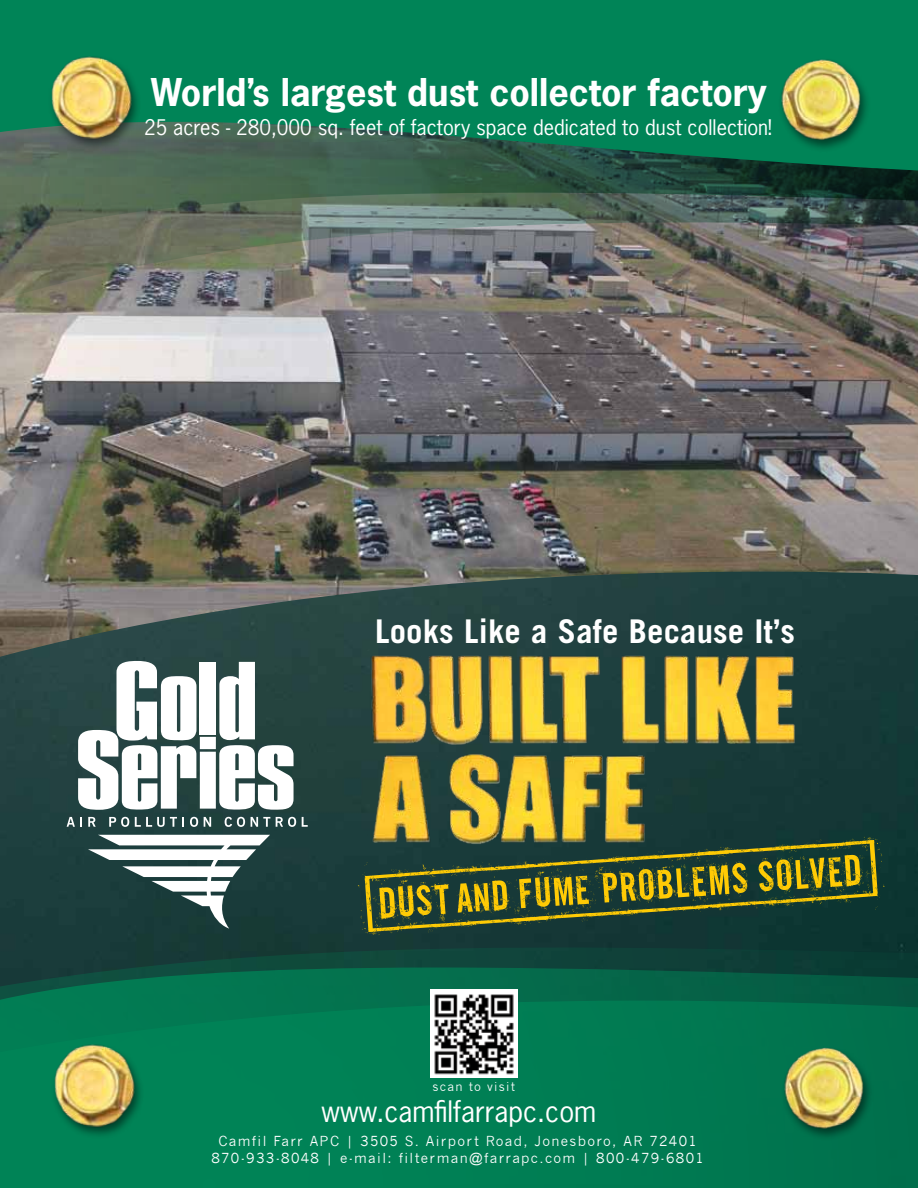
<style>
.page{position:relative;width:918px;height:1188px;background:#fff}
.page>*{position:absolute;margin:0;border:0;box-sizing:border-box;transform-origin:0 0}
.t1{font:700 36px "News Gothic Std";color:#fff}
.t2{font:700 32.7px "Trade Gothic LT Std";letter-spacing:.005em;color:#fff}
.t3{font:27.9px "News Gothic Std";color:#fff}
.t4{font:20.25px "News Gothic Std";color:#fff}
.t5{font:13.5px/16.5px "News Gothic";letter-spacing:.1em;color:#fff;text-align:center}
.t6{font:12px "News Gothic";letter-spacing:.1em;color:#fff}
</style>
<div class="page">
<img style="left:0;top:657px;width:918px;height:144px">
<svg style="left:0;top:801px;width:918px;height:167px;background:#163c38"></svg>
<svg style="left:0;top:968px;width:918px;height:33px;background:#076448"></svg>
<div style="left:0;top:1001px;width:918px;height:187px;background:#007f54"></div>
<img style="left:0;top:357px;width:918px;height:300px">
<svg style="left:0;top:290px;width:918px;height:67px;background:#8d8885"></svg>
<img style="left:0;top:0;width:918px;height:290px">
<img style="left:361px;top:748px;width:318px;height:89px">
<img style="left:364px;top:646px;width:463px;height:110px">
<svg style="left:358px;top:837px;width:527px;height:98px;background:#46572c"></svg>
<img style="left:741px;top:1012px;width:172px;height:172px">
<img style="left:17px;top:1012px;width:151px;height:162px">
<img style="left:738px;top:24px;width:172px;height:172px">
<img style="left:14px;top:24px;width:151px;height:162px">
<div style="left:200px;top:752px;width:16px;height:57px;background:#fff"></div>
<div style="left:200px;top:737px;width:16px;height:12px;background:#fff"></div>
<svg style="left:78px;top:661px;width:118px;height:149px"></svg>
<div style="left:200px;top:662px;width:16px;height:72px;background:#fff"></div>
<svg style="left:219px;top:662px;width:75px;height:148px"></svg>
<svg style="left:88px;top:835px;width:182px;height:94px"></svg>
<svg style="left:67px;top:817px;width:15px;height:10px"></svg>
<svg style="left:88px;top:817px;width:8px;height:10px"></svg>
<svg style="left:109px;top:817px;width:20px;height:10px"></svg>
<svg style="left:135px;top:817px;width:49px;height:10px"></svg>
<svg style="left:190px;top:817px;width:8px;height:10px"></svg>
<svg style="left:204px;top:817px;width:7px;height:10px"></svg>
<svg style="left:225px;top:817px;width:20px;height:10px"></svg>
<svg style="left:251px;top:817px;width:19px;height:10px"></svg>
<svg style="left:276px;top:817px;width:20px;height:10px"></svg>
<svg style="left:302px;top:817px;width:6px;height:10px"></svg>
<img style="left:431px;top:990px;width:86px;height:88px">
<h1 class="t1" style="left:151px;top:68px;width:617px">World’s largest dust collector factory</h1>
<h3 class="t4" style="left:144px;top:115px;width:629px">25 acres - 280,000 sq. feet of factory space dedicated to dust collection!</h3>
<h2 class="t2" style="left:375px;top:611px;width:422px">Looks Like a Safe Because It’s</h2>
<p class="t6" style="left:433px;top:1080px;width:84px">scan to visit</p>
<h3 class="t3" style="left:322px;top:1094px;width:276px">www.camfilfarrapc.com</h3>
<p class="t5" style="left:211px;top:1133px;width:494px">Camfil Farr APC | 3505 S. Airport Road, Jonesboro, AR 72401<br>870-933-8048 | e-mail: filterman@farrapc.com | 800-479-6801</p>
</div>
